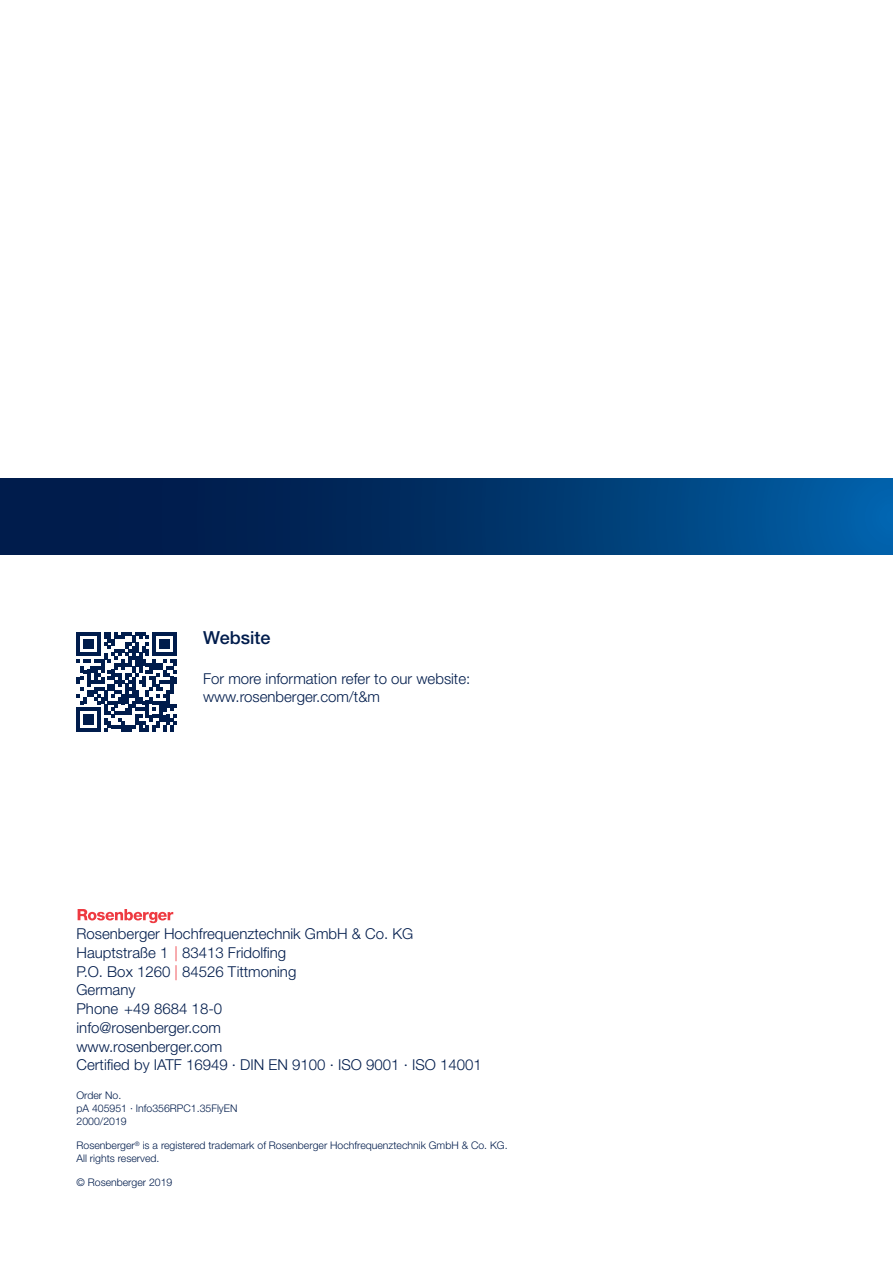
<style>
.page{position:relative;width:893px;height:1263px;background:#fff}
.page>*{position:absolute;margin:0;border:0;box-sizing:border-box;transform-origin:0 0}
.t1{font:500 18px "Helvetica Neue LT Pro";color:#001c4c}
.t2{font:300 15px/18.8px "Helvetica Neue LT Pro";color:#001c4c}
.t3{font:300 10.5px/12.6px "Helvetica Neue LT Pro";color:#001c4c}
.s1{color:#ee3a41}
</style>
<div class="page">
<svg style="left:77px;top:632px;width:100px;height:100px"></svg>
<svg style="left:78px;top:909px;width:95px;height:14px"></svg>
<svg style="left:0;top:478px;width:893px;height:77px;background:#00346b"></svg>
<p class="t1" style="left:203px;top:627px;width:69px">Website</p>
<p class="t2" style="left:203px;top:669px;width:269px;line-height:18px">For more information refer to our website: www.rosenberger.com/t&amp;m</p>
<p class="t2" style="left:77px;top:924px;width:407px">Rosenberger Hochfrequenztechnik GmbH &amp; Co. KG<br>Hauptstraße 1 <span class="s1">|</span> 83413 Fridolfing<br>P.O. Box 1260 <span class="s1">|</span> 84526 Tittmoning<br>Germany<br>Phone +49 8684 18-0<br>info@rosenberger.com<br>www.rosenberger.com<br>Certified by IATF 16949 · DIN EN 9100 · ISO 9001 · ISO 14001</p>
<p class="t3" style="left:77px;top:1089px;width:162px">Order No.<br>pA 405951 · Info356RPC1.35FlyEN<br>2000/2019</p>
<p class="t3" style="left:77px;top:1139px;width:433px">Rosenberger<sup>®</sup> is a registered trademark of Rosenberger Hochfrequenztechnik GmbH &amp; Co. KG.<br>All rights reserved.</p>
<p class="t3" style="left:77px;top:1176px;width:97px">© Rosenberger 2019</p>
</div>
